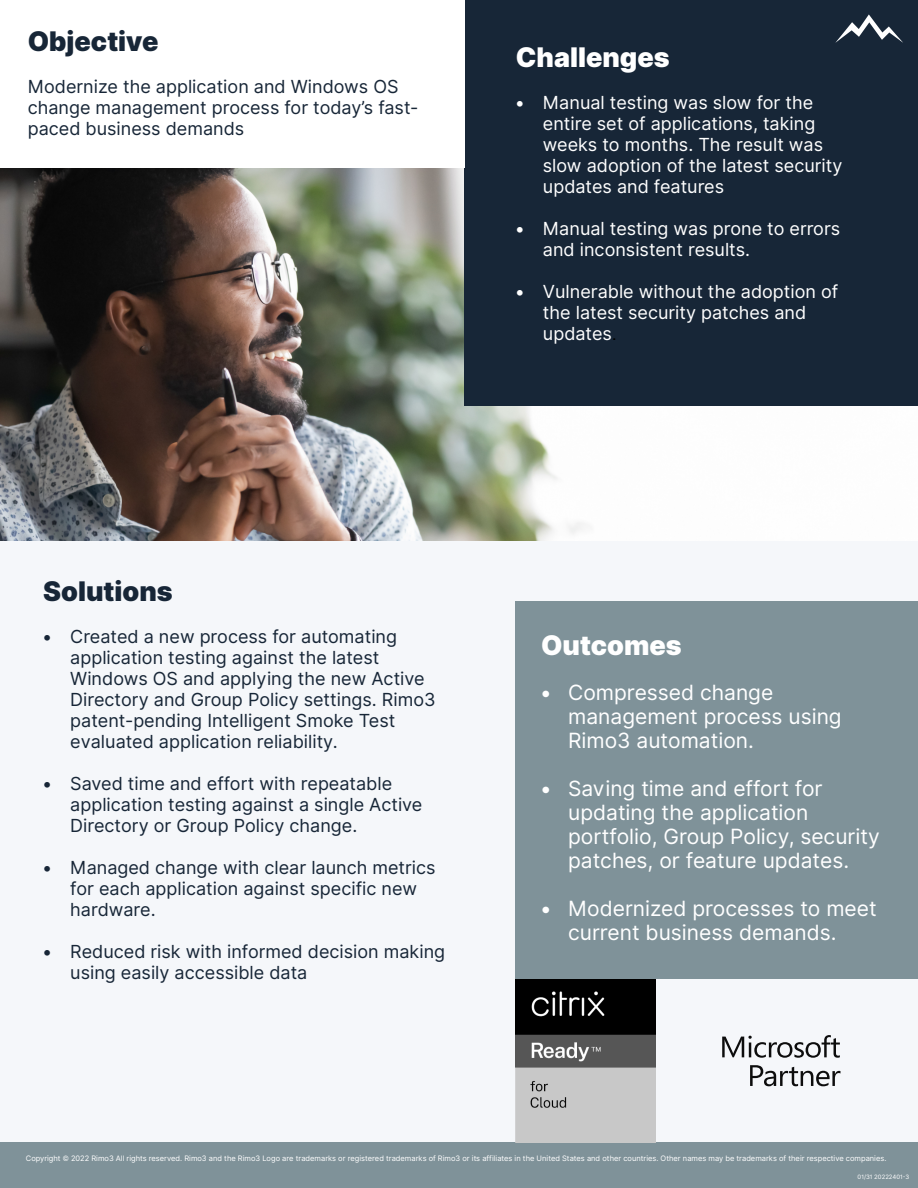
<style>
.page{position:relative;width:918px;height:1188px;background:#fff}
.page>*{position:absolute;margin:0;border:0;box-sizing:border-box;transform-origin:0 0}
.t1{font:900 27px "Inter";color:#fff}
.t2{font:900 27px "Inter";color:#172637}
.t3{font:21px/24px "Inter";color:#fff}
.t4{font:18px/21px "Inter";color:#172637}
.t5{font:18px/21px "Inter";color:#fff}
.t6{font:7.5px "Inter";color:#fff}
.t7{font:6px "Inter";color:#fff}
.s1{font-family:"Arial";color:#000}
</style>
<div class="page">
<img style="left:0;top:168px;width:918px;height:373px">
<div style="left:465px;top:0;width:453px;height:405px;background:#172637"></div>
<div style="left:0;top:542px;width:918px;height:646px;background:#f5f7fa"></div>
<div style="left:515px;top:601px;width:403px;height:378px;background:#7f9299"></div>
<div style="left:0;top:1142px;width:918px;height:46px;background:#7f9299"></div>
<svg style="left:835px;top:14px;width:68px;height:29px"></svg>
<img style="left:515px;top:979px;width:140px;height:163px">
<svg style="left:722px;top:1035px;width:118px;height:23px"></svg>
<svg style="left:750px;top:1065px;width:90px;height:21px"></svg>
<h1 class="t2" style="left:28px;top:25px;width:132px">Objective</h1>
<p class="t4" style="left:28px;top:76px;width:392px">Modernize the application and Windows OS change management process for today’s fast&shy;paced business demands</p>
<h1 class="t1" style="left:516px;top:41px;width:155px">Challenges</h1>
<p class="t5" style="left:543px;top:92px;width:301px;text-indent:-27px">• Manual testing was slow for the entire set of applications, taking weeks to months. The result was slow adoption of the latest security updates and features</p>
<p class="t5" style="left:543px;top:218px;width:299px;text-indent:-27px">• Manual testing was prone to errors and inconsistent results.</p>
<p class="t5" style="left:543px;top:281px;width:297px;text-indent:-27px">• Vulnerable without the adoption of the latest security patches and updates<span class="s1">.</span></p>
<h1 class="t2" style="left:43px;top:575px;width:131px">Solutions</h1>
<p class="t4" style="left:70px;top:626px;width:367px;text-indent:-27px">• Created a new process for automating application testing against the latest Windows OS and applying the new Active Directory and Group Policy settings. Rimo3 patent-pending Intelligent Smoke Test evaluated application reliability.</p>
<p class="t4" style="left:70px;top:773px;width:354px;text-indent:-27px">• Saved time and effort with repeatable application testing against a single Active<br>Directory or Group Policy change.</p>
<p class="t4" style="left:70px;top:857px;width:367px;text-indent:-27px">• Managed change with clear launch metrics for each application against specific new hardware.</p>
<p class="t4" style="left:70px;top:941px;width:376px;text-indent:-27px">• Reduced risk with informed decision making using easily accessible data</p>
<h1 class="t1" style="left:541px;top:629px;width:142px">Outcomes</h1>
<p class="t3" style="left:568px;top:680px;width:275px;text-indent:-27px">• Compressed change management process using<br>Rimo3 automation.</p>
<p class="t3" style="left:568px;top:776px;width:313px;text-indent:-27px">• Saving time and effort for updating the application portfolio, Group Policy, security patches, or feature updates.</p>
<p class="t3" style="left:568px;top:896px;width:310px;text-indent:-27px">• Modernized processes to meet current business demands.</p>
<p class="t6" style="left:26px;top:1154px;width:862px">Copyright © 2022 Rimo3 All rights reserved. Rimo3 and the Rimo3 Logo are trademarks or registered trademarks of Rimo3 or its affiliates in the United States and other countries. Other names may be trademarks of their respective companies.</p>
<p class="t7" style="left:858px;top:1173px;width:53px">01/31 20222401-3</p>
</div>
